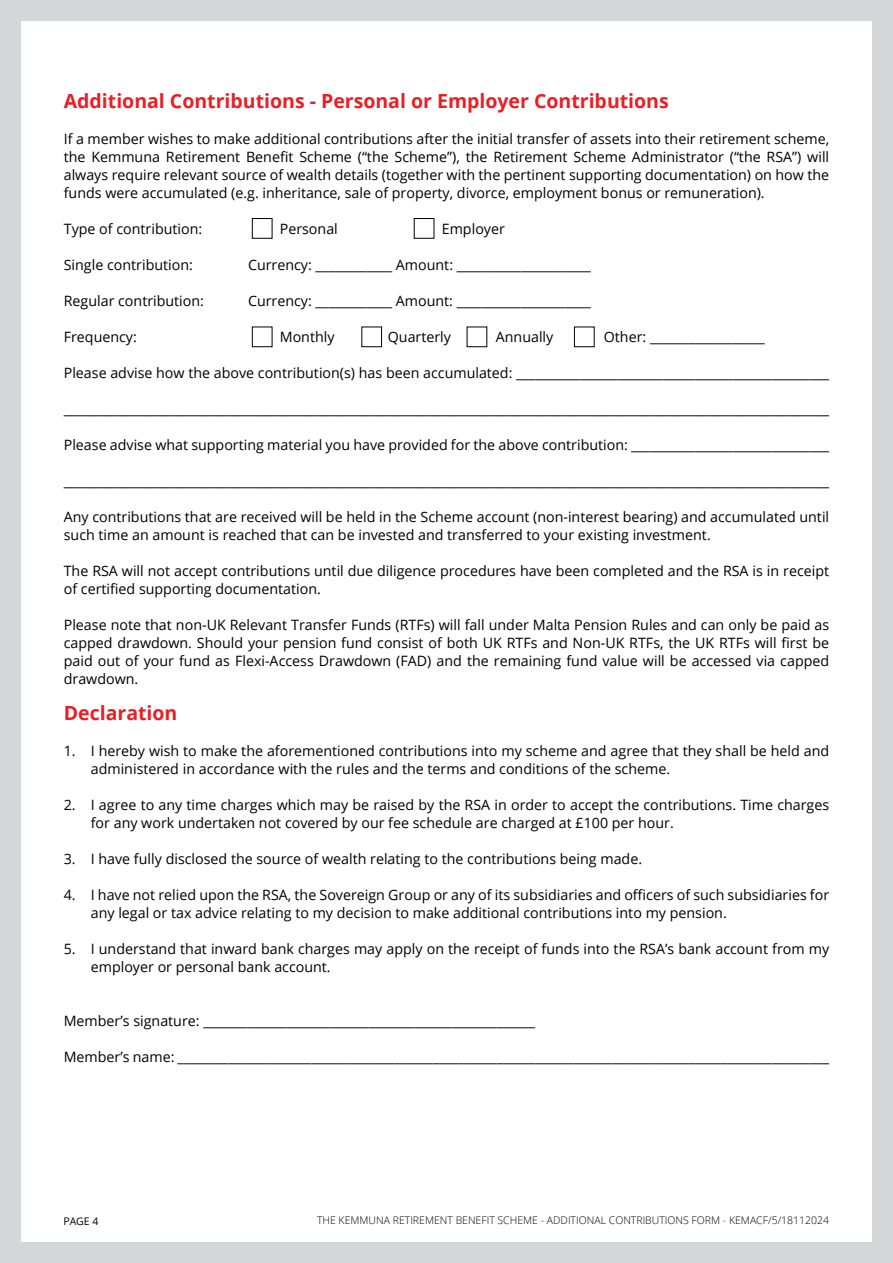
<style>
.page{position:relative;width:893px;height:1263px;background:#d5d7d8}
.page>*{position:absolute;margin:0;border:0;box-sizing:border-box;transform-origin:0 0}
.t1{font:700 19.5px "Open Sans";color:#ed1d24}
.t2{font:14.25px/18px "Open Sans";color:#000}
.t3{font:300 10.5px "Open Sans";color:#000}
.t4{font:10.5px "Open Sans";color:#000}
</style>
<div class="page">
<div style="left:21px;top:21px;width:851px;height:1221px;background:#fff"></div>
<div style="left:252px;top:218px;width:20px;height:21px;border:1px solid #000"></div>
<div style="left:414px;top:218px;width:20px;height:21px;border:1px solid #000"></div>
<div style="left:252px;top:327px;width:20px;height:20px;border:1px solid #000"></div>
<div style="left:361px;top:327px;width:21px;height:20px;border:1px solid #000"></div>
<div style="left:467px;top:327px;width:20px;height:20px;border:1px solid #000"></div>
<div style="left:574px;top:327px;width:21px;height:20px;border:1px solid #000"></div>
<h1 class="t1" style="left:64px;top:87px;width:606px">Additional Contributions - Personal or Employer Contributions</h1>
<p class="t2" style="left:64px;top:129px;width:767px;text-align:justify">If a member wishes to make additional contributions after the initial transfer of assets into their retirement scheme, the Kemmuna Retirement Benefit Scheme (“the Scheme”), the Retirement Scheme Administrator (“the RSA”) will always require relevant source of wealth details (together with the pertinent supporting documentation) on how the funds were accumulated (e.g. inheritance, sale of property, divorce, employment bonus or remuneration).</p>
<p class="t2" style="left:64px;top:219px;width:140px">Type of contribution:</p>
<p class="t2" style="left:280px;top:219px;width:60px">Personal</p>
<p class="t2" style="left:442px;top:219px;width:65px">Employer</p>
<p class="t2" style="left:64px;top:255px;width:131px">Single contribution:</p>
<p class="t2" style="left:248px;top:255px;width:344px">Currency: ____________ Amount: _____________________</p>
<p class="t2" style="left:64px;top:291px;width:142px">Regular contribution:</p>
<p class="t2" style="left:248px;top:291px;width:344px">Currency: ____________ Amount: _____________________</p>
<p class="t2" style="left:64px;top:327px;width:75px">Frequency:</p>
<p class="t2" style="left:280px;top:327px;width:56px">Monthly</p>
<p class="t2" style="left:388px;top:327px;width:65px">Quarterly</p>
<p class="t2" style="left:496px;top:327px;width:59px">Annually</p>
<p class="t2" style="left:604px;top:327px;width:163px">Other: __________________</p>
<p class="t2" style="left:64px;top:363px;width:767px">Please advise how the above contribution(s) has been accumulated: _________________________________________________</p>
<p class="t2" style="left:64px;top:399px;width:767px">___________________________________________________________________________________________________________________________</p>
<p class="t2" style="left:64px;top:435px;width:767px">Please advise what supporting material you have provided for the above contribution: _______________________________</p>
<p class="t2" style="left:64px;top:471px;width:767px">___________________________________________________________________________________________________________________________</p>
<p class="t2" style="left:64px;top:507px;width:767px">Any contributions that are received will be held in the Scheme account (non-interest bearing) and accumulated until such time an amount is reached that can be invested and transferred to your existing investment.</p>
<p class="t2" style="left:64px;top:561px;width:767px">The RSA will not accept contributions until due diligence procedures have been completed and the RSA is in receipt of certified supporting documentation.</p>
<p class="t2" style="left:64px;top:615px;width:767px;text-align:justify">Please note that non-UK Relevant Transfer Funds (RTFs) will fall under Malta Pension Rules and can only be paid as capped drawdown. Should your pension fund consist of both UK RTFs and Non-UK RTFs, the UK RTFs will first be paid out of your fund as Flexi-Access Drawdown (FAD) and the remaining fund value will be accessed via capped drawdown.</p>
<h1 class="t1" style="left:64px;top:699px;width:115px">Declaration</h1>
<p class="t2" style="left:91px;top:741px;width:740px;text-indent:-27px">1. I hereby wish to make the aforementioned contributions into my scheme and agree that they shall be held and administered in accordance with the rules and the terms and conditions of the scheme.</p>
<p class="t2" style="left:91px;top:795px;width:740px;text-indent:-27px">2. I agree to any time charges which may be raised by the RSA in order to accept the contributions. Time charges for any work undertaken not covered by our fee schedule are charged at £100 per hour.</p>
<p class="t2" style="left:64px;top:849px;width:580px">3. I have fully disclosed the source of wealth relating to the contributions being made.</p>
<p class="t2" style="left:91px;top:885px;width:740px;text-indent:-27px">4. I have not relied upon the RSA, the Sovereign Group or any of its subsidiaries and officers of such subsidiaries for any legal or tax advice relating to my decision to make additional contributions into my pension.</p>
<p class="t2" style="left:91px;top:939px;width:740px;text-indent:-27px">5. I understand that inward bank charges may apply on the receipt of funds into the RSA’s bank account from my employer or personal bank account.</p>
<p class="t2" style="left:64px;top:1011px;width:473px">Member’s signature: ____________________________________________________</p>
<p class="t2" style="left:64px;top:1047px;width:767px">Member’s name: ______________________________________________________________________________________________________</p>
<p class="t4" style="left:63px;top:1214px;width:37px">PAGE 4</p>
<p class="t3" style="left:317px;top:1213px;width:514px">THE KEMMUNA RETIREMENT BENEFIT SCHEME - ADDITIONAL CONTRIBUTIONS FORM - KEMACF/5/18112024</p>
</div>
